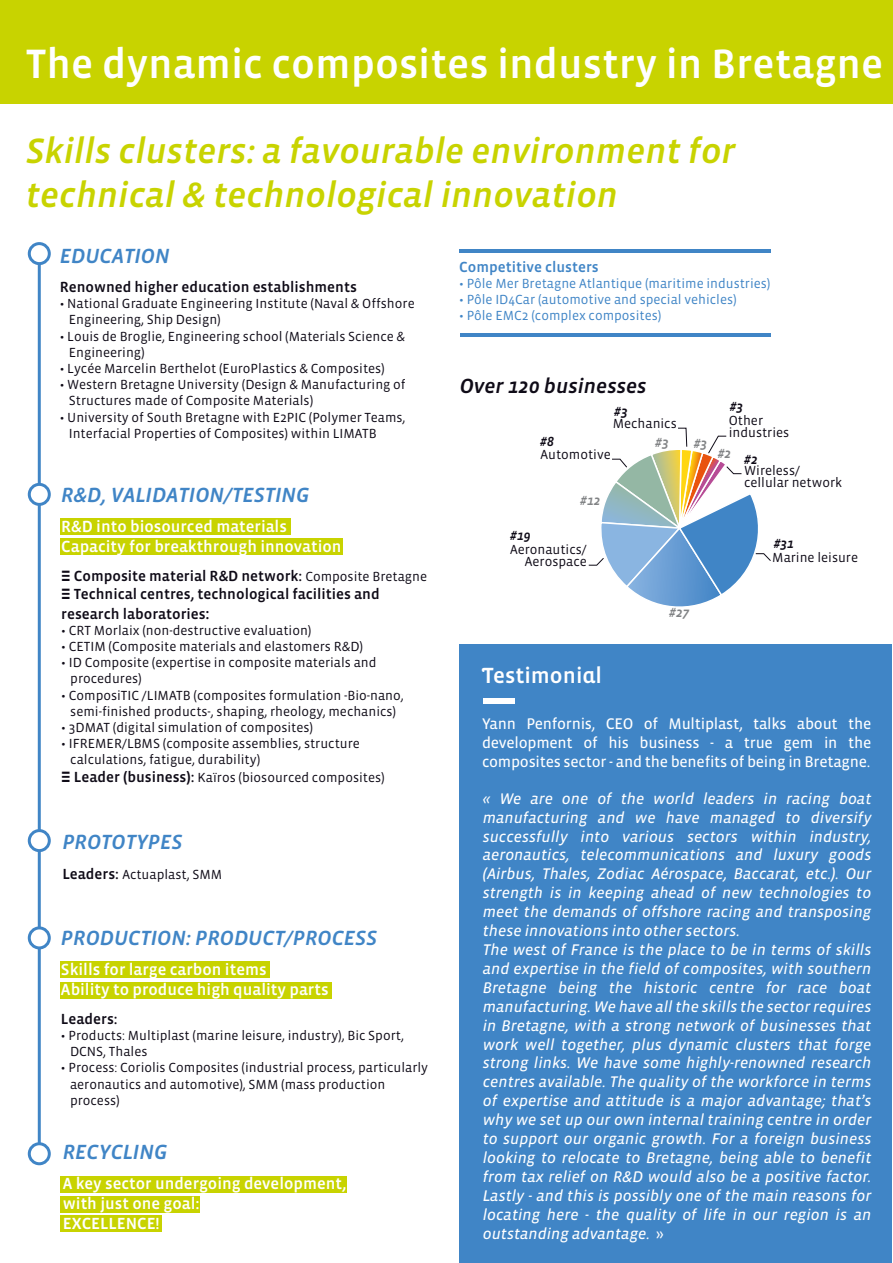
<style>
.page{position:relative;width:893px;height:1263px;background:#fff}
.page>*{position:absolute;margin:0;border:0;box-sizing:border-box;transform-origin:0 0}
.t1{font:42px "Vista Sans Med";color:#fff}
.t2{font:italic 36px/43.2px "Vista Sans Med";color:#c8d300}
.t3{font:22.5px "Vista Sans Alt Med";color:#fff}
.t4{font:italic 21px "Vista Sans Med";color:#4085c6}
.t5{font:italic 21px "Vista Sans Med";color:#0f0b17}
.t6{font:16.5px/19.8px "Vista Sans Med";color:#fff}
.t7{font:italic 15.75px/18.9px "Vista Sans Reg";color:#fff}
.t8{font:15.75px/18.9px "Vista Sans Reg";letter-spacing:-.015em;color:#fff;text-align:justify}
.t9{font:15px/18px "Vista Sans Med";color:#0f0b17}
.t10{font:15px "Vista Sans Med";color:#4085c6}
.t11{font:13.5px/16.2px "Vista Sans";color:#0f0b17}
.t12{font:13.5px "Vista Sans";color:#4085c6}
.t13{font:italic 13.5px "Vista Sans Med";color:#0f0b17}
.t14{font:italic 13.5px "Vista Sans Med";color:#818385}
.s1{font-family:"B Efont"}
.s2{font-family:"Vista Sans";font-size:13.5px}
.s3{font-size:16.5px}
.s4{font-family:"B Efont";font-size:15px}
.s5{font-family:"Vista Sans Med";font-size:15px}
.s6{font-style:normal}
</style>
<div class="page">
<div style="left:1px;top:0;width:892px;height:103px;background:#c8d300"></div>
<div style="left:60px;top:518px;width:230px;height:17px;background:#c8d300"></div>
<div style="left:60px;top:539px;width:283px;height:16px;background:#c8d300"></div>
<div style="left:60px;top:961px;width:209px;height:17px;background:#c8d300"></div>
<div style="left:60px;top:982px;width:271px;height:17px;background:#c8d300"></div>
<div style="left:60px;top:1176px;width:287px;height:17px;background:#c8d300"></div>
<div style="left:60px;top:1196px;width:140px;height:17px;background:#c8d300"></div>
<div style="left:60px;top:1215px;width:102px;height:16px;background:#c8d300"></div>
<hr style="left:38px;top:253px;width:3px;height:895px;background:#4085c6">
<div style="left:29px;top:244px;width:20px;height:20px;background:#fff;border-radius:50%"></div>
<div style="left:28px;top:242px;width:23px;height:23px;border:3px solid #4085c6;border-radius:50%"></div>
<div style="left:29px;top:484px;width:20px;height:20px;background:#fff;border-radius:50%"></div>
<div style="left:28px;top:483px;width:23px;height:23px;border:3px solid #4085c6;border-radius:50%"></div>
<div style="left:29px;top:830px;width:20px;height:20px;background:#fff;border-radius:50%"></div>
<div style="left:28px;top:829px;width:23px;height:23px;border:3px solid #4085c6;border-radius:50%"></div>
<div style="left:29px;top:928px;width:20px;height:20px;background:#fff;border-radius:50%"></div>
<div style="left:28px;top:926px;width:23px;height:23px;border:3px solid #4085c6;border-radius:50%"></div>
<div style="left:29px;top:1144px;width:20px;height:20px;background:#fff;border-radius:50%"></div>
<div style="left:28px;top:1142px;width:23px;height:23px;border:3px solid #4085c6;border-radius:50%"></div>
<div style="left:460px;top:644px;width:432px;height:619px;background:#4085c6"></div>
<div style="left:483px;top:698px;width:32px;height:6px;background:#fff"></div>
<hr style="left:459px;top:250px;width:312px;height:3px;background:#4085c6">
<hr style="left:460px;top:333px;width:311px;height:3px;background:#4085c6">
<svg style="left:588px;top:427px;width:183px;height:180px"></svg>
<h1 class="t1" style="left:26px;top:42px;width:859px">The dynamic composites industry in Bretagne</h1>
<h2 class="t2" style="left:26px;top:130px;width:711px">Skills clusters: a favourable environment for technical &amp; technological innovation</h2>
<h3 class="t4" style="left:60px;top:245px;width:111px">EDUCATION</h3>
<p class="t9" style="left:60px;top:278px;width:299px">Renowned higher education establishments</p>
<p class="t11" style="left:69px;top:296px;width:347px;text-indent:-9px">• National Graduate Engineering Institute (Naval &amp; Offshore<br>Engineering, Ship Design)</p>
<p class="t11" style="left:69px;top:328px;width:338px;text-indent:-9px">• Louis de Broglie, Engineering school (Materials Science &amp;<br>Engineering)</p>
<p class="t11" style="left:60px;top:361px;width:327px">• Lycée Marcelin Berthelot (EuroPlastics &amp; Composites)</p>
<p class="t11" style="left:69px;top:377px;width:338px;text-indent:-9px">• Western Bretagne University (Design &amp; Manufacturing of<br>Structures made of Composite Materials)</p>
<p class="t11" style="left:69px;top:409px;width:338px;text-indent:-9px">• University of South Bretagne with E2PIC (Polymer Teams,<br>Interfacial Properties of Composites) within LIMATB</p>
<h3 class="t4" style="left:61px;top:484px;width:250px">R&amp;D, VALIDATION/TESTING</h3>
<p class="t6" style="left:61px;top:517px;width:282px">R&amp;D into biosourced materials<br>Capacity for breakthrough innovation</p>
<p class="t9" style="left:61px;top:567px;width:367px"><span class="s1">E</span> Composite material R&amp;D network: <span class="s2">Composite Bretagne<br></span><span class="s1">E</span> Technical centres, technological facilities and</p>
<p class="t9" style="left:61px;top:605px;width:150px">research laboratories<span class="s3">:</span></p>
<p class="t11" style="left:61px;top:622px;width:252px">• CRT Morlaix (non-destructive evaluation)</p>
<p class="t11" style="left:61px;top:639px;width:303px">• CETIM (Composite materials and elastomers R&amp;D)</p>
<p class="t11" style="left:70px;top:655px;width:308px;text-indent:-9px">• ID Composite (expertise in composite materials and procedures)</p>
<p class="t11" style="left:61px;top:687px;width:344px;text-align:center">• ComposiTIC /LIMATB (composites formulation -Bio-nano, semi-finished products-, shaping, rheology, mechanics)</p>
<p class="t11" style="left:61px;top:720px;width:253px">• 3DMAT (digital simulation of composites)</p>
<p class="t11" style="left:70px;top:736px;width:291px;text-indent:-9px">• IFREMER/LBMS (composite assemblies, structure calculations, fatigue, durability)</p>
<p class="t11" style="left:61px;top:770px;width:325px"><span class="s4">E</span> <span class="s5">Leader (business):</span> Kaïros (biosourced composites)</p>
<h3 class="t4" style="left:62px;top:831px;width:122px">PROTOTYPES</h3>
<p class="t11" style="left:62px;top:867px;width:162px"><span class="s5">Leaders:</span> Actuaplast, SMM</p>
<h3 class="t4" style="left:61px;top:927px;width:318px">PRODUCTION: PRODUCT/PROCESS</h3>
<p class="t6" style="left:61px;top:960px;width:269px">Skills for large carbon items<br>Ability to produce high quality parts</p>
<p class="t9" style="left:61px;top:1010px;width:58px">Leaders:</p>
<p class="t11" style="left:70px;top:1027px;width:336px;text-indent:-9px">• Products: Multiplast (marine leisure, industry), Bic Sport,<br>DCNS, Thales</p>
<p class="t11" style="left:70px;top:1060px;width:360px;text-indent:-9px">• Process: Coriolis Composites (industrial process, particularly aeronautics and automotive), SMM (mass production process)</p>
<h3 class="t4" style="left:63px;top:1141px;width:106px">RECYCLING</h3>
<p class="t6" style="left:63px;top:1174px;width:285px">A key sector undergoing development, with just one goal:<br>EXCELLENCE!</p>
<p class="t10" style="left:459px;top:259px;width:141px">Competitive clusters</p>
<p class="t12" style="left:459px;top:277px;width:313px">• Pôle Mer Bretagne Atlantique (maritime industries)</p>
<p class="t12" style="left:459px;top:293px;width:279px">• Pôle ID4Car (automotive and special vehicles)</p>
<p class="t12" style="left:459px;top:309px;width:204px">• Pôle EMC2 (complex composites)</p>
<h3 class="t5" style="left:460px;top:375px;width:189px">Over 120 businesses</h3>
<p class="t13" style="left:730px;top:399px;width:15px">#3</p>
<p class="t13" style="left:614px;top:405px;width:15px">#3</p>
<p class="t11" style="left:613px;top:416px;width:66px">Mechanics</p>
<p class="t11" style="left:729px;top:414px;width:62px;line-height:12px">Other industries</p>
<p class="t11" style="left:744px;top:465px;width:100px;line-height:12px">Wireless/ cellular network</p>
<p class="t13" style="left:540px;top:434px;width:15px">#8</p>
<p class="t14" style="left:655px;top:435px;width:15px">#3</p>
<p class="t14" style="left:694px;top:436px;width:15px">#3</p>
<p class="t14" style="left:718px;top:446px;width:15px">#2</p>
<p class="t11" style="left:540px;top:447px;width:72px">Automotive</p>
<p class="t13" style="left:744px;top:452px;width:15px">#2</p>
<p class="t13" style="left:510px;top:528px;width:22px">#19</p>
<p class="t14" style="left:580px;top:494px;width:22px">#12</p>
<p class="t11" style="left:510px;top:544px;width:78px;line-height:12px;text-align:right">Aeronautics/<br>Aerospace</p>
<p class="t14" style="left:669px;top:606px;width:22px">#27</p>
<p class="t13" style="left:774px;top:537px;width:22px">#31</p>
<p class="t11" style="left:772px;top:549px;width:87px">Marine leisure</p>
<h3 class="t3" style="left:482px;top:664px;width:122px">Testimonial</h3>
<p class="t8" style="left:482px;top:714px;width:391px">Yann Penfornis, CEO of Multiplast, talks about the development of his business - a true gem in the composites sector - and the benefits of being in Bretagne.</p>
<p class="t7" style="left:483px;top:789px;width:390px">« We are one of the world leaders in racing boat manufacturing and we have managed to diversify successfully into various sectors within industry, aeronautics, telecommunications and luxury goods (Airbus, Thales, Zodiac Aérospace, Baccarat, etc.). Our strength is in keeping ahead of new technologies to meet the demands of offshore racing and transposing these innovations into other sectors.<br>The west of France is the place to be in terms of skills and expertise in the field of composites, with southern Bretagne being the historic centre for race boat manufacturing. We have all the skills the sector requires in Bretagne, with a strong network of businesses that work well together, plus dynamic clusters that forge strong links. We have some highly-renowned research centres available. The quality of the workforce in terms of expertise and attitude is a major advantage; that’s why we set up our own internal training centre in order to support our organic growth. For a foreign business looking to relocate to Bretagne, being able to benefit from tax relief on R&amp;D would also be a positive factor.<br>Lastly - and this is possibly one of the main reasons for locating here - the quality of life in our region is an outstanding advantage. <span class="s6">»</span></p>
</div>
